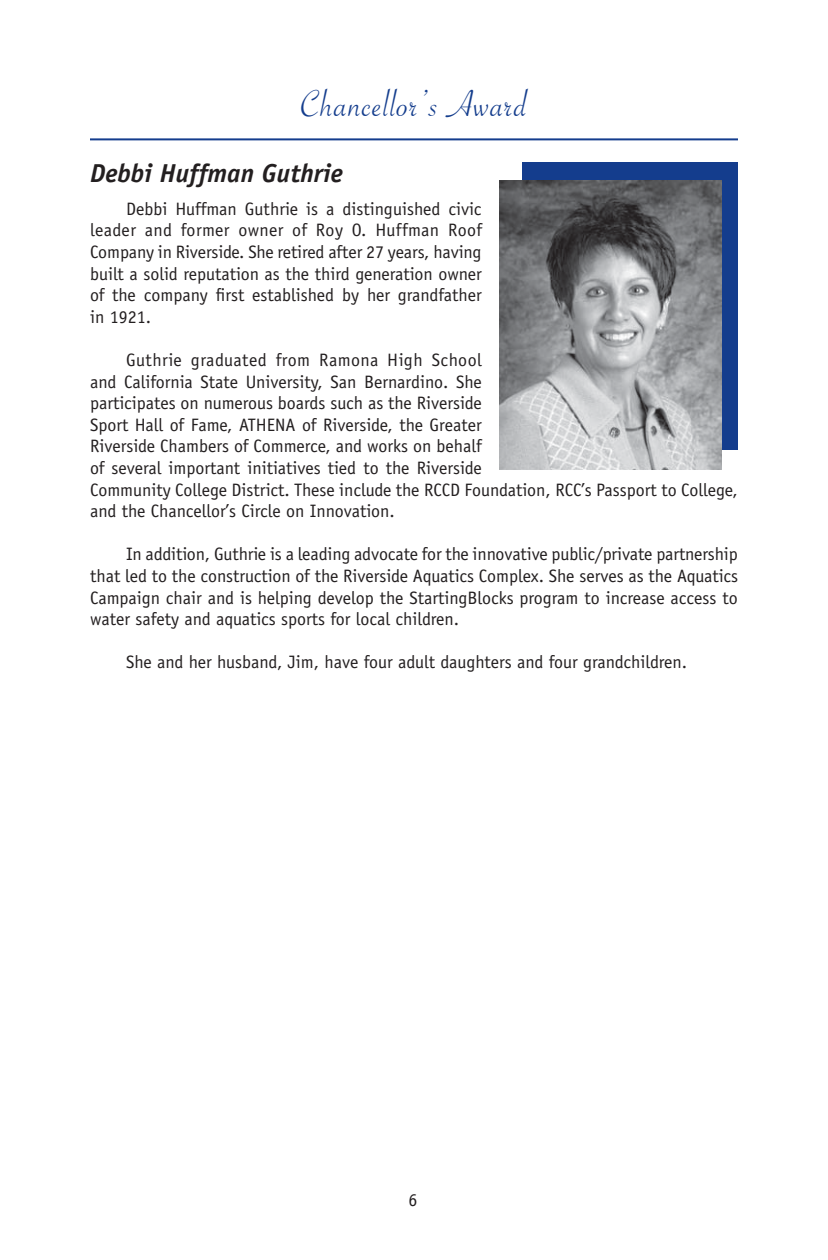
<style>
.page{position:relative;width:828px;height:1260px;background:#fff}
.page>*{position:absolute;margin:0;border:0;box-sizing:border-box;transform-origin:0 0}
.t1{font:40px "Savoye Let Plain";letter-spacing:.025em;color:#143d8d}
.t2{font:italic 700 26px "Officina Sans";color:#231f20}
.t3{font:18px/21.6px "Officina Sans";color:#231f20;text-align:justify}
</style>
<div class="page">
<hr style="left:90px;top:138px;width:648px;height:2px;background:#143d8d">
<div style="left:522px;top:162px;width:216px;height:288px;background:#143d8d"></div>
<img style="left:500px;top:180px;width:222px;height:290px">
<h1 class="t1" style="left:301px;top:89px;width:228px">Chancellor’s Award</h1>
<h2 class="t2" style="left:90px;top:164px;width:254px">Debbi Huffman Guthrie</h2>
<p class="t3" style="left:90px;top:199px;width:394px;text-indent:36px">Debbi Huffman Guthrie is a distinguished civic leader and former owner of Roy O. Huffman Roof Company in Riverside. She retired after 27 years, having built a solid reputation as the third generation owner of the company first established by her grandfather in 1921.</p>
<p class="t3" style="left:90px;top:351px;width:649px;text-align:left;text-indent:36px">Guthrie graduated from Ramona High School<br>and California State University, San Bernardino. She<br>participates on numerous boards such as the Riverside<br>Sport Hall of Fame, ATHENA of Riverside, the Greater<br>Riverside Chambers of Commerce, and works on behalf<br>of several important initiatives tied to the Riverside<br>Community College District. These include the RCCD Foundation, RCC’s Passport to College, and the Chancellor’s Circle on Innovation.</p>
<p class="t3" style="left:90px;top:545px;width:650px;text-indent:36px">In addition, Guthrie is a leading advocate for the innovative public/private partnership that led to the construction of the Riverside Aquatics Complex. She serves as the Aquatics Campaign chair and is helping develop the StartingBlocks program to increase access to water safety and aquatics sports for local children.</p>
<p class="t3" style="left:126px;top:653px;width:563px">She and her husband, Jim, have four adult daughters and four grandchildren.</p>
<p class="t3" style="left:409px;top:1190px;width:10px">6</p>
</div>
